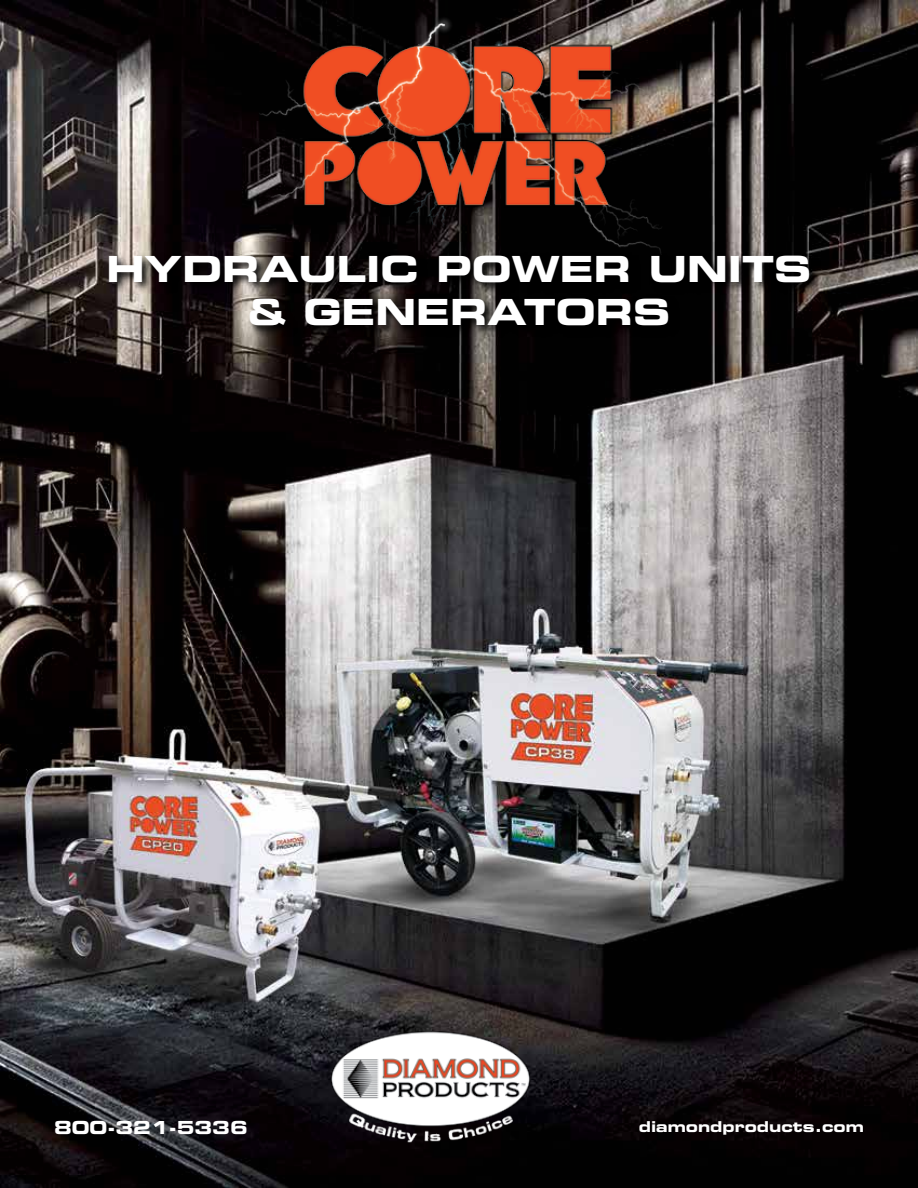
<style>
.page{position:relative;width:918px;height:1188px;background:#fff}
.page>*{position:absolute;margin:0;border:0;box-sizing:border-box;transform-origin:0 0}
.t1{font:36px/43.2px "Eurostile LT Std Bold Ex 2";color:#fff;text-align:center}
.t2{font:18px "Eurostile LT Std Bold Ex 2";color:#fff}
.t3{font:15px "Eurostile LT Std Bold Ex 2";color:#fff}
</style>
<div class="page">
<img style="left:0;top:0;width:918px;height:1188px">
<img style="left:206px;top:0;width:506px;height:252px">
<img style="left:307px;top:1029px;width:248px;height:119px">
<svg style="left:107px;top:252px;width:715px;height:86px;background:#1b1817"></svg>
<p class="t1" style="left:106px;top:247px;width:707px">HYDRAULIC POWER UNITS &amp; GENERATORS</p>
<p class="t2" style="left:54px;top:1115px;width:195px">800-321-5336</p>
<p class="t3" style="left:639px;top:1116px;width:227px">diamondproducts.com</p>
</div>
